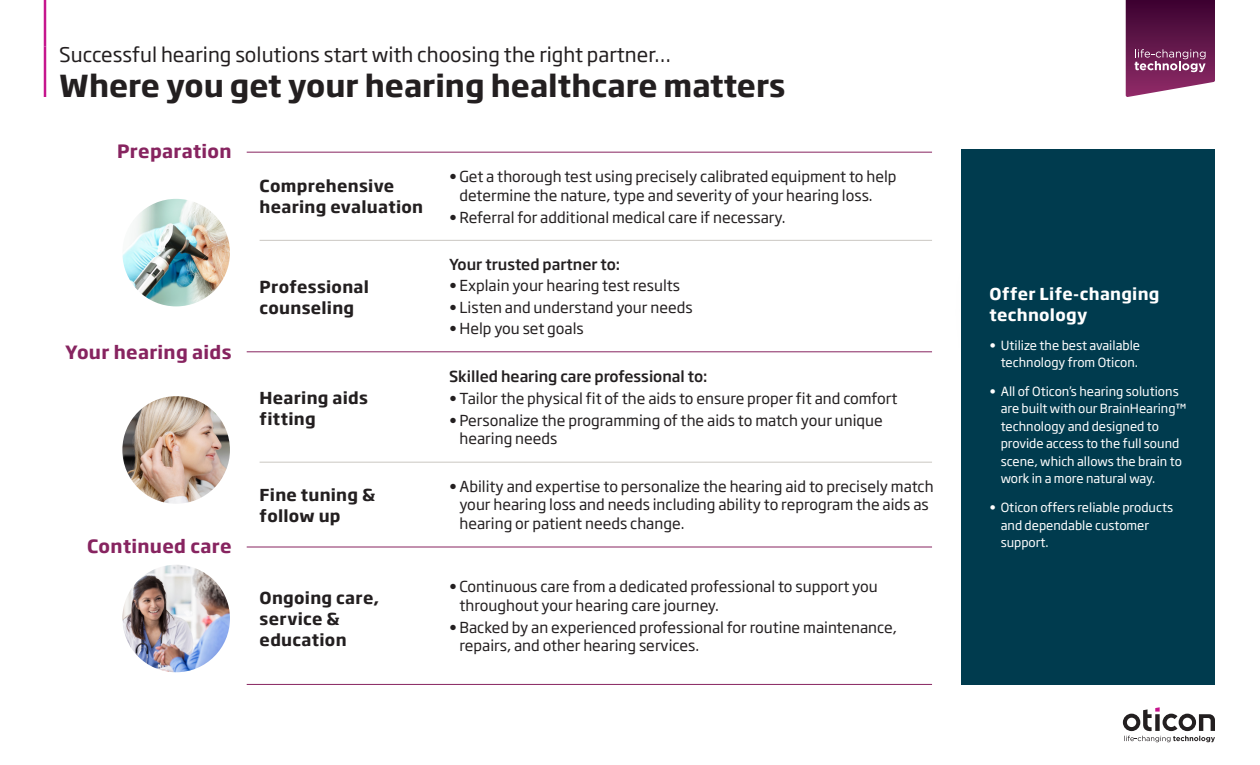
<style>
.page{position:relative;width:1260px;height:765px;background:#fff}
.page>*{position:absolute;margin:0;border:0;box-sizing:border-box;transform-origin:0 0}
.t1{font:700 30px "Soho Gothic Pro";color:#231f20}
.t2{font:20px "Soho Gothic Pro";color:#231f20}
.t3{font:700 18.12px "Soho Gothic Pro";letter-spacing:.015em;color:#872460}
.t4{font:700 16.25px/21px "Soho Gothic Pro";letter-spacing:.015em;color:#231f20}
.t5{font:700 16.25px/21.2px "Soho Gothic Pro";letter-spacing:.02em;color:#fff}
.t6{font:15px/18.8px "Soho Gothic Pro";color:#231f20}
.t7{font:500 15px "Soho Gothic Pro";color:#231f20}
.t8{font:12.5px/17.5px "Soho Gothic Pro";color:#fff}
</style>
<div class="page">
<div style="left:961px;top:150px;width:254px;height:535px;background:#003b4e"></div>
<svg style="left:1123px;top:707px;width:92px;height:35px"></svg>
<hr style="left:44px;top:0;width:2px;height:46px;background:#c6168d">
<hr style="left:44px;top:46px;width:2px;height:51px;background:#c6168d">
<svg style="left:1126px;top:0;width:89px;height:97px;background:#753360"></svg>
<div style="left:956px;top:252px;width:259px;height:330px;background:#003b4e"></div>
<hr style="left:247px;top:152px;width:685px;height:1px;background:#872460">
<hr style="left:260px;top:240px;width:672px;height:1px;background:#cac7c2">
<hr style="left:247px;top:351px;width:685px;height:1px;background:#872460">
<hr style="left:260px;top:462px;width:672px;height:1px;background:#cac7c2">
<hr style="left:247px;top:684px;width:685px;height:1px;background:#872460">
<hr style="left:247px;top:547px;width:685px;height:1px;background:#872460">
<img style="left:122px;top:565px;width:108px;height:107px;border-radius:54px">
<img style="left:122px;top:396px;width:108px;height:108px;border-radius:54px">
<img style="left:122px;top:199px;width:108px;height:107px;border-radius:54px">
<h2 class="t2" style="left:59px;top:39px;width:613px">Successful hearing solutions start with choosing the right partner…</h2>
<h1 class="t1" style="left:59px;top:62px;width:728px">Where you get your hearing healthcare matters</h1>
<p class="t3" style="left:117px;top:137px;width:116px">Preparation</p>
<p class="t3" style="left:65px;top:338px;width:168px">Your hearing aids</p>
<p class="t3" style="left:87px;top:531px;width:146px">Continued care</p>
<p class="t4" style="left:260px;top:175px;width:165px">Comprehensive hearing evaluation</p>
<p class="t6" style="left:459px;top:166px;width:439px;text-indent:-10px">• Get a thorough test using precisely calibrated equipment to help determine the nature, type and severity of your hearing loss.</p>
<p class="t6" style="left:449px;top:207px;width:338px">• Referral for additional medical care if necessary.</p>
<p class="t4" style="left:260px;top:276px;width:111px">Professional counseling</p>
<p class="t4" style="left:260px;top:386px;width:110px">Hearing aids fitting</p>
<p class="t7" style="left:449px;top:253px;width:173px">Your trusted partner to:</p>
<p class="t6" style="left:449px;top:275px;width:233px">• Explain your hearing test results</p>
<p class="t6" style="left:449px;top:297px;width:245px">• Listen and understand your needs</p>
<p class="t6" style="left:449px;top:318px;width:136px">• Help you set goals</p>
<p class="t7" style="left:449px;top:364px;width:260px">Skilled hearing care professional to:</p>
<p class="t6" style="left:449px;top:388px;width:450px">• Tailor the physical fit of the aids to ensure proper fit and comfort</p>
<p class="t6" style="left:459px;top:410px;width:425px;text-indent:-10px">• Personalize the programming of the aids to match your unique hearing needs</p>
<p class="t4" style="left:260px;top:483px;width:117px">Fine tuning &amp; follow up</p>
<p class="t6" style="left:459px;top:476px;width:476px;text-indent:-10px">• Ability and expertise to personalize the hearing aid to precisely match your hearing loss and needs including ability to reprogram the aids as hearing or patient needs change.</p>
<p class="t4" style="left:260px;top:586px;width:121px">Ongoing care, service &amp; education</p>
<p class="t6" style="left:459px;top:576px;width:420px;text-indent:-10px">• Continuous care from a dedicated professional to support you throughout your hearing care journey.</p>
<p class="t6" style="left:459px;top:617px;width:439px;text-indent:-10px">• Backed by an experienced professional for routine maintenance, repairs, and other hearing services.</p>
<p class="t5" style="left:989px;top:282px;width:172px">Offer Life-changing technology</p>
<p class="t8" style="left:989px;top:336px;width:152px;text-align:right">• Utilize the best available technology from Oticon.</p>
<p class="t8" style="left:1001px;top:382px;width:187px;text-indent:-11px">• All of Oticon’s hearing solutions are built with our BrainHearing™ technology and designed to provide access to the full sound scene, which allows the brain to work in a more natural way.</p>
<p class="t8" style="left:1001px;top:498px;width:174px;text-indent:-11px">• Oticon offers reliable products and dependable customer support.</p>
</div>
